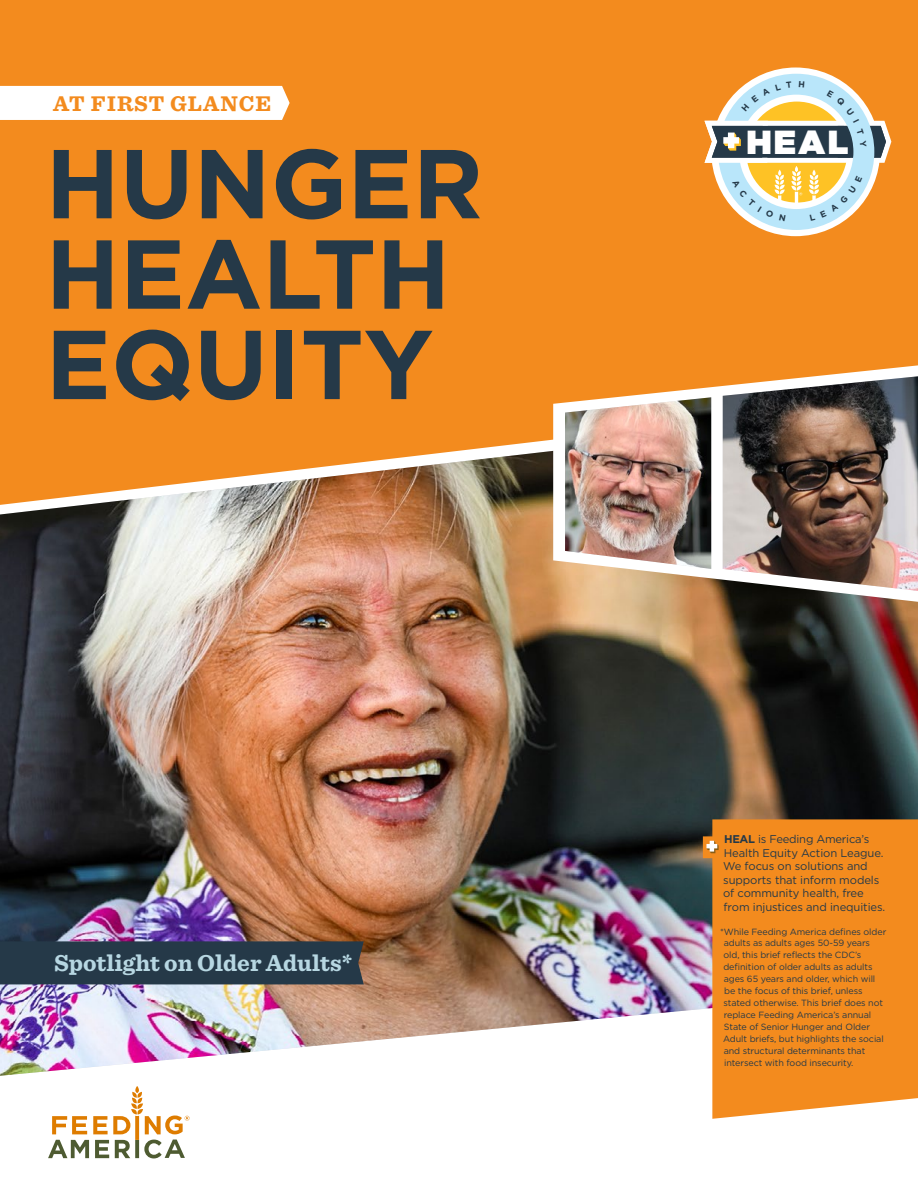
<style>
.page{position:relative;width:918px;height:1188px;background:#fff}
.page>*{position:absolute;margin:0;border:0;box-sizing:border-box;transform-origin:0 0}
.t1{font:700 97.65px/90.4px "Gotham";color:#253948}
.t2{font:900 33.3px "Gotham";color:#fff}
.t3{font:700 24px "Sentinel";color:#b7d7e2}
.t4{font:700 22.2px "Sentinel";letter-spacing:.045em;color:#f38b1e}
.t5{font:11.25px/13.5px "Gotham";letter-spacing:-.01em;color:#253948}
.t6{font:9px/12px "Gotham";letter-spacing:-.01em;color:#253948}
.s1{font-weight:700}
</style>
<div class="page">
<div style="left:0;top:0;width:918px;height:409px;background:#f38b1e"></div>
<img style="left:0;top:409px;width:918px;height:667px">
<svg style="left:553px;top:365px;width:365px;height:237px"></svg>
<img style="left:723px;top:376px;width:195px;height:215px">
<img style="left:565px;top:397px;width:146px;height:172px">
<div style="left:712px;top:819px;width:206px;height:300px;background:#f38b1e"></div>
<svg style="left:703px;top:836px;width:19px;height:22px"></svg>
<div style="left:0;top:941px;width:364px;height:43px;background:#253948"></div>
<svg style="left:0;top:86px;width:290px;height:34px"></svg>
<svg style="left:48px;top:1086px;width:142px;height:72px"></svg>
<svg style="left:705px;top:74px;width:186px;height:156px"></svg>
<h3 class="t4" style="left:53px;top:86px;width:220px">AT FIRST GLANCE</h3>
<h1 class="t1" style="left:46px;top:138px;width:439px">HUNGER<br>HEALTH<br>EQUITY</h1>
<h3 class="t3" style="left:54px;top:945px;width:300px">Spotlight on Older Adults*</h3>
<h2 class="t2" style="left:747px;top:123px;width:103px">HEAL</h2>
<p class="t5" style="left:723px;top:832px;width:164px"><span class="s1">HEAL</span> is Feeding America’s<br>Health Equity Action League.<br>We focus on solutions and supports that inform models of community health, free from injustices and inequities.</p>
<p class="t6" style="left:723px;top:925px;width:165px;text-indent:-3px">*While Feeding America defines older adults as adults ages 50-59 years old, this brief reflects the CDC’s definition of older adults as adults ages 65 years and older, which will be the focus of this brief, unless stated otherwise. This brief does not replace Feeding America’s annual State of Senior Hunger and Older Adult briefs, but highlights the social and structural determinants that intersect with food insecurity.</p>
</div>
